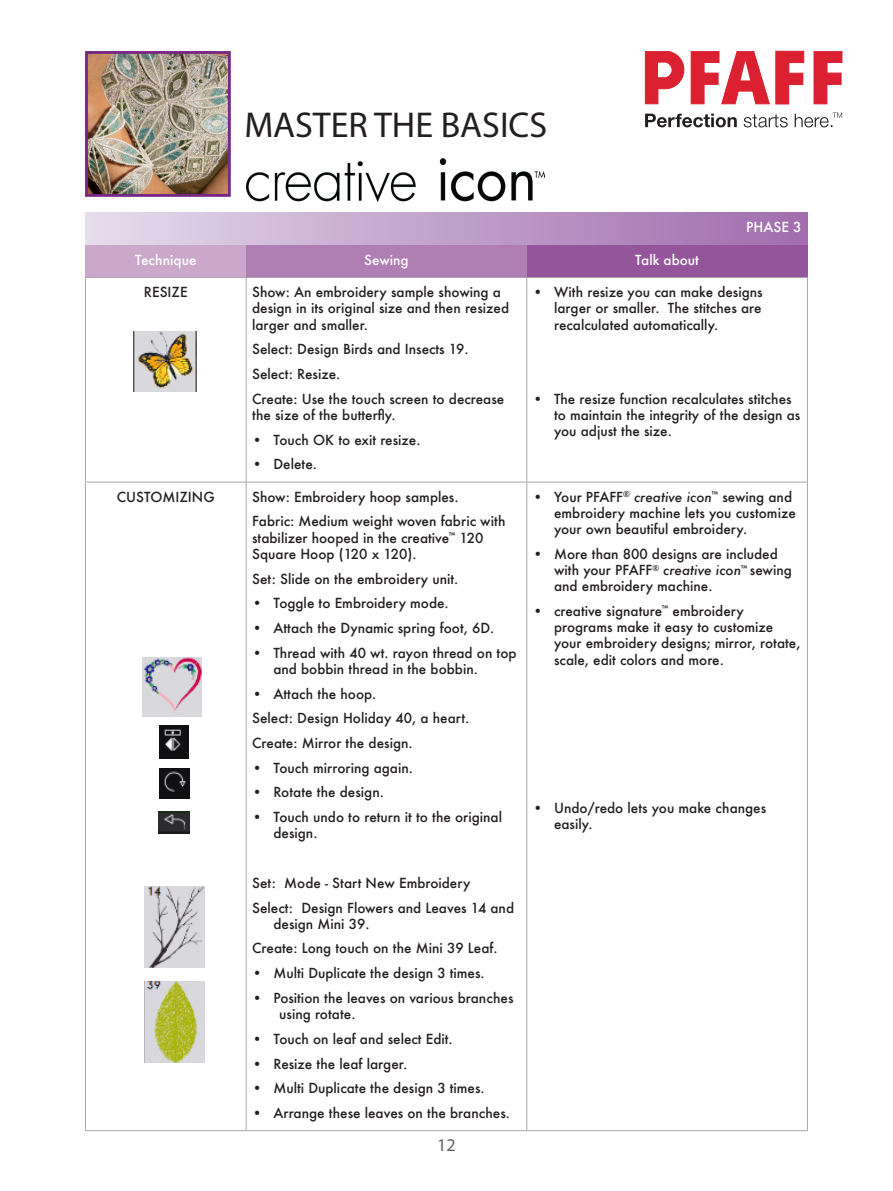
<style>
.page{position:relative;width:893px;height:1191px;background:#fff}
.page>*{position:absolute;margin:0;border:0;box-sizing:border-box;transform-origin:0 0}
.t1{font:36px "Myriad Pro";color:#231f20}
.t2{font:18px "Myriad Pro";color:#636366}
.t3{font:500 13.5px/16.2px "Futura";color:#231f20}
.t4{font:500 13.5px "Futura";color:#fff}
.s1{font-style:italic}
</style>
<div class="page">
<img style="left:89px;top:55px;width:138px;height:138px">
<div style="left:85px;top:51px;width:146px;height:146px;border:3px solid #772882"></div>
<svg style="left:645px;top:51px;width:39px;height:53px"></svg>
<svg style="left:691px;top:51px;width:79px;height:53px"></svg>
<svg style="left:776px;top:51px;width:28px;height:53px"></svg>
<svg style="left:814px;top:51px;width:28px;height:53px"></svg>
<svg style="left:645px;top:113px;width:197px;height:14px"></svg>
<img style="left:246px;top:158px;width:298px;height:43px">
<div style="left:85px;top:213px;width:722px;height:32px;background:linear-gradient(to right,#e5dbec,#a06bac)"></div>
<div style="left:85px;top:245px;width:161px;height:32px;background:#cba7cc"></div>
<div style="left:246px;top:245px;width:281px;height:32px;background:#af7eb3"></div>
<div style="left:527px;top:245px;width:280px;height:32px;background:#94559a"></div>
<hr style="left:85px;top:278px;width:1px;height:204px;background:#a8a9ad">
<hr style="left:85px;top:482px;width:161px;height:1px;background:#a8a9ad">
<hr style="left:85px;top:482px;width:1px;height:648px;background:#a8a9ad">
<hr style="left:85px;top:1130px;width:161px;height:1px;background:#a8a9ad">
<hr style="left:246px;top:278px;width:1px;height:204px;background:#a8a9ad">
<hr style="left:246px;top:482px;width:281px;height:1px;background:#a8a9ad">
<hr style="left:246px;top:482px;width:1px;height:648px;background:#a8a9ad">
<hr style="left:246px;top:1130px;width:281px;height:1px;background:#a8a9ad">
<hr style="left:526px;top:278px;width:1px;height:204px;background:#a8a9ad">
<hr style="left:807px;top:278px;width:1px;height:204px;background:#a8a9ad">
<hr style="left:527px;top:482px;width:281px;height:1px;background:#a8a9ad">
<hr style="left:526px;top:482px;width:1px;height:648px;background:#a8a9ad">
<hr style="left:807px;top:482px;width:1px;height:648px;background:#a8a9ad">
<hr style="left:527px;top:1130px;width:281px;height:1px;background:#a8a9ad">
<hr style="left:85px;top:277px;width:161px;height:1px;background:#a8a9ad">
<hr style="left:246px;top:277px;width:281px;height:1px;background:#a8a9ad">
<hr style="left:527px;top:277px;width:281px;height:1px;background:#a8a9ad">
<img style="left:142px;top:657px;width:60px;height:59px">
<img style="left:159px;top:726px;width:29px;height:32px">
<img style="left:159px;top:769px;width:31px;height:29px">
<img style="left:159px;top:811px;width:30px;height:22px">
<img style="left:145px;top:886px;width:59px;height:81px">
<img style="left:145px;top:981px;width:59px;height:82px">
<img style="left:134px;top:332px;width:63px;height:59px">
<h1 class="t1" style="left:244px;top:103px;width:304px">MASTER THE BASICS</h1>
<p class="t4" style="left:746px;top:218px;width:57px">PHASE 3</p>
<p class="t4" style="left:135px;top:250px;width:63px">Technique</p>
<p class="t4" style="left:364px;top:250px;width:46px">Sewing</p>
<p class="t4" style="left:635px;top:250px;width:65px">Talk about</p>
<p class="t3" style="left:144px;top:284px;width:45px">RESIZE</p>
<p class="t3" style="left:252px;top:284px;width:259px">Show: An embroidery sample showing a design in its original size and then resized larger and smaller.</p>
<p class="t3" style="left:252px;top:337px;width:254px;line-height:24.8px">Select: Design Birds and Insects 19.<br>Select: Resize.<br>Create: Use the touch screen to decrease</p>
<p class="t3" style="left:252px;top:406px;width:145px">the size of the butterfly.</p>
<p class="t3" style="left:252px;top:431px;width:170px">• Touch OK to exit resize.</p>
<p class="t3" style="left:252px;top:456px;width:66px">• Delete.</p>
<p class="t3" style="left:554px;top:284px;width:210px;text-align:justify;text-indent:-21px">• With resize you can make designs larger or smaller. The stitches are recalculated automatically.</p>
<p class="t3" style="left:554px;top:390px;width:248px;text-indent:-21px">• The resize function recalculates stitches to maintain the integrity of the design as you adjust the size.</p>
<p class="t3" style="left:117px;top:488px;width:99px">CUSTOMIZING</p>
<p class="t3" style="left:252px;top:484px;width:255px;line-height:24.8px">Show: Embroidery hoop samples.<br>Fabric: Medium weight woven fabric with</p>
<p class="t3" style="left:252px;top:529px;width:233px">stabilizer hooped in the creative<sup>™</sup> 120<br>Square Hoop (120 x 120).</p>
<p class="t3" style="left:252px;top:570px;width:208px">Set: Slide on the embroidery unit.</p>
<p class="t3" style="left:252px;top:595px;width:198px">• Toggle to Embroidery mode.</p>
<p class="t3" style="left:252px;top:619px;width:244px">• Attach the Dynamic spring foot, 6D.</p>
<p class="t3" style="left:273px;top:644px;width:245px;text-indent:-21px">• Thread with 40 wt. rayon thread on top and bobbin thread in the bobbin.</p>
<p class="t3" style="left:252px;top:681px;width:219px;line-height:24.8px">• Attach the hoop.<br>Select: Design Holiday 40, a heart.<br>Create: Mirror the design.</p>
<p class="t3" style="left:252px;top:759px;width:162px">• Touch mirroring again.</p>
<p class="t3" style="left:252px;top:784px;width:133px">• Rotate the design.</p>
<p class="t3" style="left:273px;top:809px;width:230px;text-indent:-21px">• Touch undo to return it to the original design.</p>
<p class="t3" style="left:252px;top:870px;width:263px;line-height:24.8px">Set: Mode - Start New Embroidery<br>Select: Design Flowers and Leaves 14 and</p>
<p class="t3" style="left:252px;top:911px;width:247px;line-height:24.8px;text-indent:21px">design Mini 39.<br>Create: Long touch on the Mini 39 Leaf.</p>
<p class="t3" style="left:252px;top:965px;width:234px">• Multi Duplicate the design 3 times.</p>
<p class="t3" style="left:279px;top:989px;width:236px;text-indent:-27px">• Position the leaves on various branches using rotate.</p>
<p class="t3" style="left:252px;top:1030px;width:202px">• Touch on leaf and select Edit.</p>
<p class="t3" style="left:252px;top:1055px;width:157px">• Resize the leaf larger.</p>
<p class="t3" style="left:252px;top:1080px;width:234px">• Multi Duplicate the design 3 times.</p>
<p class="t3" style="left:252px;top:1104px;width:259px">• Arrange these leaves on the branches.</p>
<h2 class="t2" style="left:437px;top:1134px;width:20px">12</h2>
<p class="t3" style="left:554px;top:488px;width:243px;text-indent:-21px">• Your PFAFF<sup>®</sup> <span class="s1">creative icon</span><sup>™</sup> sewing and embroidery machine lets you customize your own beautiful embroidery.</p>
<p class="t3" style="left:554px;top:545px;width:239px;text-indent:-21px">• More than 800 designs are included with your PFAFF<sup>®</sup> <span class="s1">creative icon</span><sup>™</sup> sewing and embroidery machine.</p>
<p class="t3" style="left:554px;top:602px;width:248px;text-indent:-21px">• creative signature<sup>™</sup> embroidery programs make it easy to customize your embroidery designs; mirror, rotate, scale, edit colors and more.</p>
<p class="t3" style="left:554px;top:799px;width:214px;text-indent:-21px">• Undo/redo lets you make changes easily.</p>
</div>
